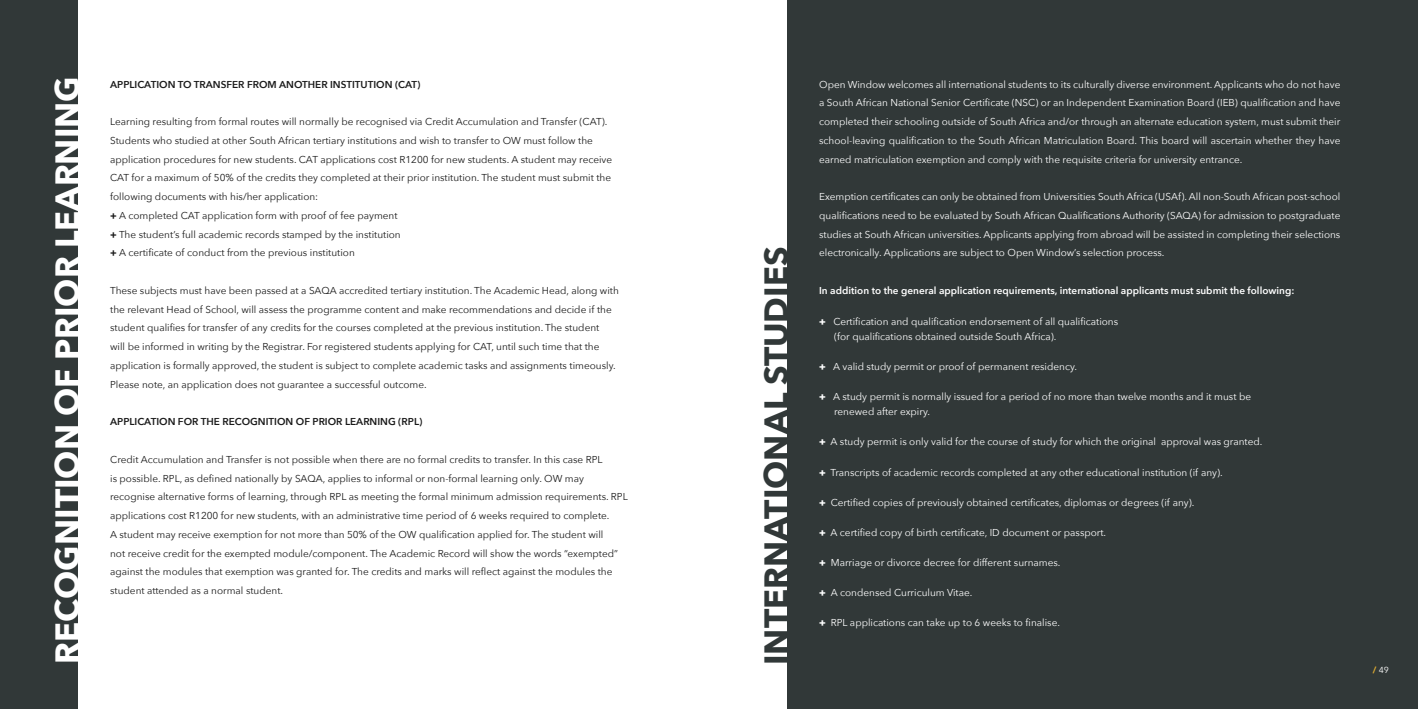
<style>
.page{position:relative;width:1418px;height:709px;background:#fff}
.page>*{position:absolute;margin:0;border:0;box-sizing:border-box;transform-origin:0 0}
.t1{font:700 33.12px "Avenir Next";color:#fff}
.t2{font:700 33.12px "Avenir Next";color:#313838}
.Body_Copy_-_Prospectus{font:10px/18.8px "Avenir Next";color:#1a1a1a}
.Body_Copy_-_Prospectus-2{font:10px/18.8px "Avenir Next";color:#fff;text-align:justify}
.Body_Copy_-_Prospectus-3{font:600 10px "Avenir Next";color:#1a1a1a}
.Body_Copy_-_Prospectus-4{font:600 10px "Avenir Next";color:#fff}
.t3{font:8.75px "Avenir Next";color:#fff}
.s1{font-weight:700}
.s2{font-weight:800}
.s3{font-weight:700;color:#dfac32}
</style>
<div class="page">
<div style="left:0;top:0;width:78px;height:709px;background:#313838"></div>
<div style="left:709px;top:0;width:708px;height:709px;background:#313838"></div>
<div style="left:709px;top:0;width:77px;height:709px;background:#fff"></div>
<p class="t1" style="left:39px;top:663px;width:589px;rotate:-90deg">RECOGNITION OF PRIOR LEARNING</p>
<p class="Body_Copy_-_Prospectus-2" style="left:819px;top:74px;width:523px">Open Window welcomes all international students to its culturally diverse environment. Applicants who do not have a South African National Senior Certificate (NSC) or an Independent Examination Board (IEB) qualification and have completed their schooling outside of South Africa and/or through an alternate education system, must submit their school-leaving qualification to the South African Matriculation Board. This board will ascertain whether they have earned matriculation exemption and comply with the requisite criteria for university entrance.</p>
<p class="Body_Copy_-_Prospectus-3" style="left:110px;top:76px;width:312px">APPLICATION TO TRANSFER FROM ANOTHER INSTITUTION (CAT)</p>
<p class="Body_Copy_-_Prospectus" style="left:110px;top:112px;width:503px">Learning resulting from formal routes will normally be recognised via Credit Accumulation and Transfer (CAT).<br>Students who studied at other South African tertiary institutions and wish to transfer to OW must follow the application procedures for new students. CAT applications cost R1200 for new students. A student may receive CAT for a maximum of 50% of the credits they completed at their prior institution. The student must submit the following documents with his/her application:</p>
<p class="Body_Copy_-_Prospectus" style="left:110px;top:206px;width:289px"><span class="s1">+</span> A completed CAT application form with proof of fee payment</p>
<p class="Body_Copy_-_Prospectus" style="left:110px;top:224px;width:292px"><span class="s1">+</span> The student’s full academic records stamped by the institution</p>
<p class="Body_Copy_-_Prospectus" style="left:110px;top:243px;width:246px"><span class="s1">+</span> A certificate of conduct from the previous institution</p>
<p class="Body_Copy_-_Prospectus" style="left:110px;top:281px;width:510px">These subjects must have been passed at a SAQA accredited tertiary institution. The Academic Head, along with the relevant Head of School, will assess the programme content and make recommendations and decide if the student qualifies for transfer of any credits for the courses completed at the previous institution. The student<br>will be informed in writing by the Registrar. For registered students applying for CAT, until such time that the application is formally approved, the student is subject to complete academic tasks and assignments timeously.<br>Please note, an application does not guarantee a successful outcome.</p>
<p class="Body_Copy_-_Prospectus-3" style="left:110px;top:413px;width:314px">APPLICATION FOR THE RECOGNITION OF PRIOR LEARNING (RPL)</p>
<p class="Body_Copy_-_Prospectus" style="left:110px;top:449px;width:519px">Credit Accumulation and Transfer is not possible when there are no formal credits to transfer. In this case RPL<br>is possible. RPL, as defined nationally by SAQA, applies to informal or non-formal learning only. OW may recognise alternative forms of learning, through RPL as meeting the formal minimum admission requirements. RPL applications cost R1200 for new students, with an administrative time period of 6 weeks required to complete.<br>A student may receive exemption for not more than 50% of the OW qualification applied for. The student will<br>not receive credit for the exempted module/component. The Academic Record will show the words “exempted” against the modules that exemption was granted for. The credits and marks will reflect against the modules the student attended as a normal student.</p>
<p class="Body_Copy_-_Prospectus-2" style="left:819px;top:187px;width:522px">Exemption certificates can only be obtained from Universities South Africa (USAf). All non-South African post-school qualifications need to be evaluated by South African Qualifications Authority (SAQA) for admission to postgraduate studies at South African universities. Applicants applying from abroad will be assisted in completing their selections electronically. Applications are subject to Open Window’s selection process.</p>
<p class="Body_Copy_-_Prospectus-4" style="left:819px;top:282px;width:476px">In addition to the general application requirements, international applicants must submit the following:</p>
<p class="Body_Copy_-_Prospectus-2" style="left:819px;top:312px;width:300px"><span class="s2">+</span> Certification and qualification endorsement of all qualifications</p>
<p class="Body_Copy_-_Prospectus-2" style="left:834px;top:327px;width:224px">(for qualifications obtained outside South Africa).</p>
<p class="Body_Copy_-_Prospectus-2" style="left:819px;top:357px;width:259px"><span class="s2">+</span> A valid study permit or proof of permanent residency.</p>
<p class="Body_Copy_-_Prospectus-2" style="left:819px;top:387px;width:433px"><span class="s2">+</span> A study permit is normally issued for a period of no more than twelve months and it must be</p>
<p class="Body_Copy_-_Prospectus-2" style="left:834px;top:402px;width:97px">renewed after expiry.</p>
<p class="Body_Copy_-_Prospectus-2" style="left:819px;top:432px;width:445px"><span class="s2">+</span> A study permit is only valid for the course of study for which the original approval was granted.</p>
<p class="Body_Copy_-_Prospectus-2" style="left:819px;top:462px;width:405px"><span class="s2">+</span> Transcripts of academic records completed at any other educational institution (if any).</p>
<p class="Body_Copy_-_Prospectus-2" style="left:819px;top:492px;width:376px"><span class="s2">+</span> Certified copies of previously obtained certificates, diplomas or degrees (if any).</p>
<p class="Body_Copy_-_Prospectus-2" style="left:819px;top:522px;width:288px"><span class="s2">+</span> A certified copy of birth certificate, ID document or passport.</p>
<p class="Body_Copy_-_Prospectus-2" style="left:819px;top:552px;width:243px"><span class="s2">+</span> Marriage or divorce decree for different surnames.</p>
<p class="Body_Copy_-_Prospectus-2" style="left:819px;top:582px;width:155px"><span class="s2">+</span> A condensed Curriculum Vitae.</p>
<p class="Body_Copy_-_Prospectus-2" style="left:819px;top:612px;width:242px"><span class="s2">+</span> RPL applications can take up to 6 weeks to finalise.</p>
<p class="t2" style="left:747px;top:665px;width:420px;rotate:-90deg">INTERNATIONAL STUDIES</p>
<p class="t3" style="left:1372px;top:662px;width:17px"><span class="s3">/</span> 49</p>
</div>
